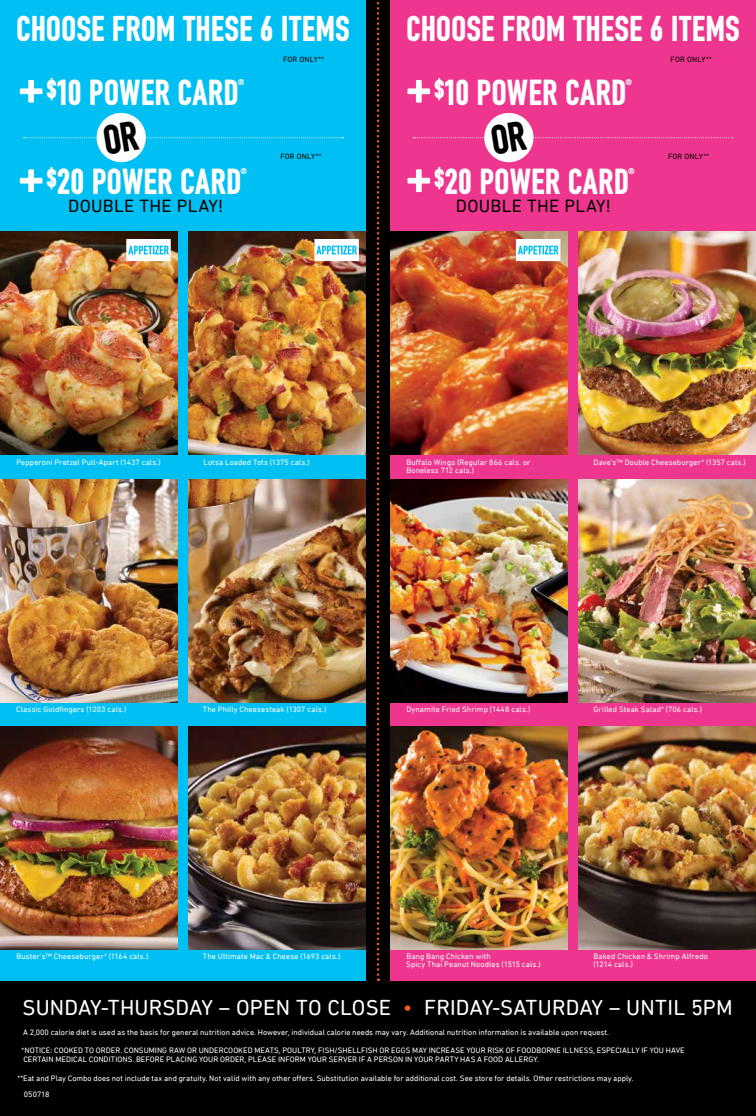
<style>
.page{position:relative;width:756px;height:1116px;background:#000}
.page>*{position:absolute;margin:0;border:0;box-sizing:border-box;transform-origin:0 0}
.t1{font:34.4px "DIN Buster";letter-spacing:.005em;color:#fff}
.t2{font:34px "DIN Buster";letter-spacing:-.005em;color:#fff}
.t3{font:22px "DIN Next Rounded LT Pro";letter-spacing:.005em;color:#fff}
.t4{font:18px "DIN Next Rounded LT Pro";letter-spacing:.015em;color:#000}
.t5{font:8px/8px "DIN Next Rounded LT Pro";letter-spacing:.005em;color:#fff}
.t6{font:8px "DIN Buster";color:#fff}
.t7{font:7.8px "DIN Next Rounded LT Pro";letter-spacing:.025em;color:#000}
.s1{font-size:39.7px}
.s2{color:#f15d22}
</style>
<div class="page">
<svg style="left:377px;top:2px;width:2px;height:979px"></svg>
<div style="left:0;top:0;width:366px;height:981px;background:#00c0f3"></div>
<img style="left:0;top:726px;width:178px;height:223px">
<img style="left:188px;top:726px;width:178px;height:223px">
<img style="left:0;top:479px;width:178px;height:224px">
<img style="left:188px;top:479px;width:178px;height:224px">
<img style="left:0;top:231px;width:178px;height:224px">
<img style="left:188px;top:231px;width:178px;height:224px">
<div style="left:126px;top:239px;width:45px;height:22px;background:#fff"></div>
<svg style="left:128px;top:246px;width:41px;height:8px"></svg>
<div style="left:314px;top:239px;width:45px;height:22px;background:#fff"></div>
<svg style="left:316px;top:246px;width:41px;height:8px"></svg>
<div style="left:390px;top:0;width:366px;height:981px;background:#ee368e"></div>
<img style="left:390px;top:479px;width:178px;height:224px">
<img style="left:578px;top:479px;width:178px;height:224px">
<img style="left:390px;top:726px;width:178px;height:223px">
<img style="left:578px;top:726px;width:178px;height:223px">
<img style="left:578px;top:231px;width:178px;height:224px">
<img style="left:390px;top:231px;width:178px;height:224px">
<div style="left:516px;top:239px;width:44px;height:22px;background:#fff"></div>
<svg style="left:518px;top:246px;width:41px;height:8px"></svg>
<svg style="left:19px;top:80px;width:24px;height:23px"></svg>
<svg style="left:407px;top:80px;width:24px;height:23px"></svg>
<svg style="left:19px;top:112px;width:324px;height:81px"></svg>
<svg style="left:407px;top:112px;width:326px;height:81px"></svg>
<h2 class="t2" style="left:16px;top:9px;width:335px">CHOOSE FROM THESE 6 ITEMS</h2>
<p class="t7" style="left:283px;top:55px;width:43px">FOR ONLY**</p>
<h1 class="t1" style="left:19px;top:72px;width:222px"><span class="s1">+</span><sup>$</sup>10 POWER CARD</h1>
<p class="t6" style="left:238px;top:77px;width:8px">®</p>
<h1 class="t1" style="left:19px;top:161px;width:225px"><span class="s1">+</span><sup>$</sup>20 POWER CARD</h1>
<p class="t6" style="left:241px;top:167px;width:8px">®</p>
<h3 class="t4" style="left:68px;top:196px;width:156px">DOUBLE THE PLAY!</h3>
<p class="t7" style="left:280px;top:152px;width:43px">FOR ONLY**</p>
<h2 class="t2" style="left:406px;top:9px;width:335px">CHOOSE FROM THESE 6 ITEMS</h2>
<p class="t7" style="left:671px;top:55px;width:43px">FOR ONLY**</p>
<h1 class="t1" style="left:406px;top:72px;width:222px"><span class="s1">+</span><sup>$</sup>10 POWER CARD</h1>
<p class="t6" style="left:625px;top:77px;width:8px">®</p>
<h1 class="t1" style="left:406px;top:161px;width:225px"><span class="s1">+</span><sup>$</sup>20 POWER CARD</h1>
<p class="t6" style="left:628px;top:167px;width:8px">®</p>
<h3 class="t4" style="left:456px;top:196px;width:156px">DOUBLE THE PLAY!</h3>
<p class="t7" style="left:668px;top:152px;width:43px">FOR ONLY**</p>
<p class="t5" style="left:16px;top:458px;width:146px">Pepperoni Pretzel Pull-Apart (1437 cals.)</p>
<p class="t5" style="left:204px;top:458px;width:108px">Lotsa Loaded Tots (1375 cals.)</p>
<p class="t5" style="left:406px;top:458px;width:126px">Buffalo Wings (Regular 866 cals. or</p>
<p class="t5" style="left:594px;top:458px;width:154px">Dave’s™ Double Cheeseburger* (1357 cals.)</p>
<p class="t5" style="left:406px;top:466px;width:69px">Boneless 712 cals.)</p>
<p class="t5" style="left:16px;top:705px;width:112px">Classic Goldfingers (1203 cals.)</p>
<p class="t5" style="left:203px;top:705px;width:125px">The Philly Cheesesteak (1307 cals.)</p>
<p class="t5" style="left:594px;top:705px;width:110px">Grilled Steak Salad* (706 cals.)</p>
<p class="t5" style="left:406px;top:705px;width:126px">Dynamite Fried Shrimp (1448 cals.)</p>
<p class="t5" style="left:16px;top:952px;width:133px">Buster’s™ Cheeseburger* (1164 cals.)</p>
<p class="t5" style="left:203px;top:952px;width:139px">The Ultimate Mac &amp; Cheese (1693 cals.)</p>
<p class="t5" style="left:406px;top:952px;width:136px">Bang Bang Chicken with<br>Spicy Thai Peanut Noodles (1515 cals.)</p>
<p class="t5" style="left:593px;top:952px;width:116px">Baked Chicken &amp; Shrimp Alfredo (1214 cals.)</p>
<h3 class="t3" style="left:23px;top:995px;width:712px">SUNDAY-THURSDAY – OPEN TO CLOSE <span class="s2">•</span> FRIDAY-SATURDAY – UNTIL 5PM</h3>
<p class="t5" style="left:23px;top:1028px;width:587px">A 2,000 calorie diet is used as the basis for general nutrition advice. However, individual calorie needs may vary. Additional nutrition information is available upon request.</p>
<p class="t5" style="left:22px;top:1046px;width:665px;line-height:9px">*NOTICE: COOKED TO ORDER. CONSUMING RAW OR UNDERCOOKED MEATS, POULTRY, FISH/SHELLFISH OR EGGS MAY INCREASE YOUR RISK OF FOODBORNE ILLNESS, ESPECIALLY IF YOU HAVE<br>CERTAIN MEDICAL CONDITIONS. BEFORE PLACING YOUR ORDER, PLEASE INFORM YOUR SERVER IF A PERSON IN YOUR PARTY HAS A FOOD ALLERGY.</p>
<p class="t5" style="left:17px;top:1074px;width:618px">**Eat and Play Combo does not include tax and gratuity. Not valid with any other offers. Substitution available for additional cost. See store for details. Other restrictions may apply.</p>
<p class="t5" style="left:24px;top:1091px;width:27px">050718</p>
</div>
